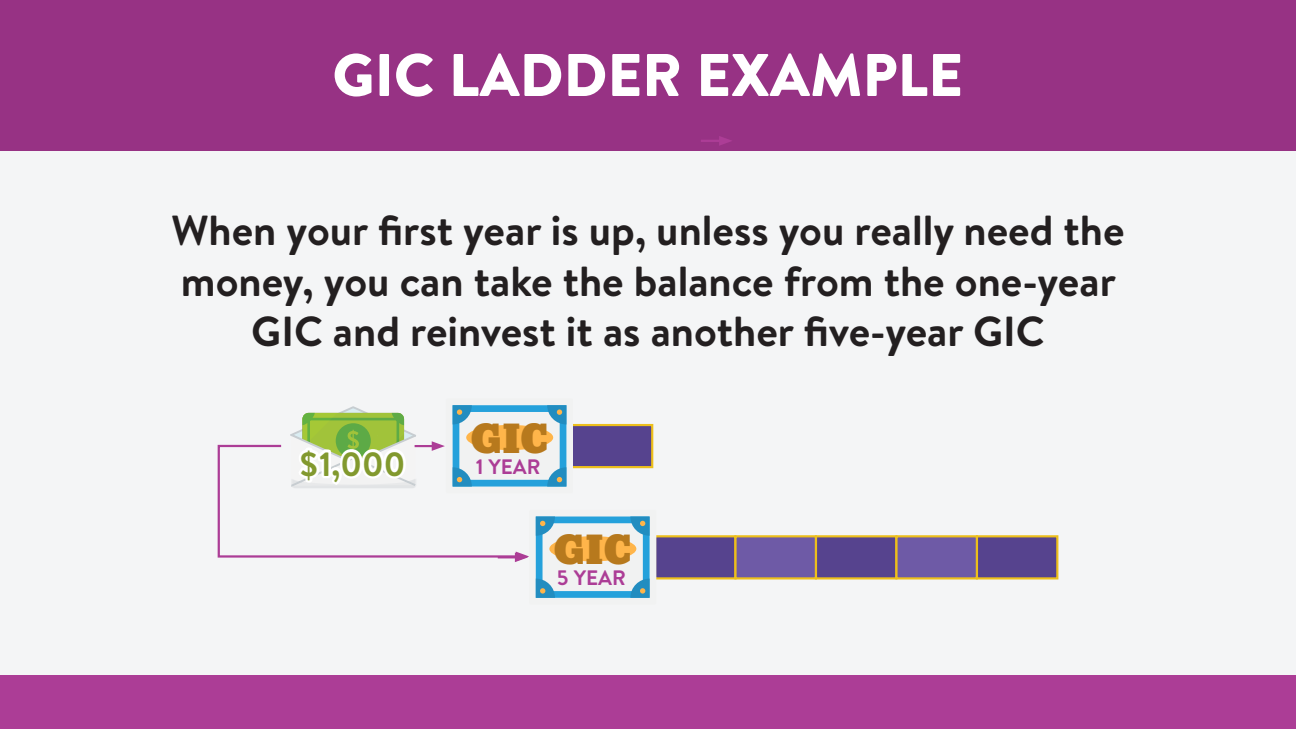
<style>
.page{position:relative;width:1296px;height:729px;background:#f4f5f6}
.page>*{position:absolute;margin:0;border:0;box-sizing:border-box;transform-origin:0 0}
.t1{font:900 60px "Brandon Text";color:#fff}
.t2{font:700 42px/50.4px "Brandon Text";color:#231f20;text-align:center}
.t3{font:36.9px "Bevan";letter-spacing:-.005em;color:#b7791d}
.t4{font:700 33.6px "Brandon Text";color:#82992e}
.t5{font:700 20.85px "Brandon Text";color:#ac3d96}
</style>
<div class="page">
<div style="left:0;top:675px;width:1296px;height:54px;background:#ac3d96"></div>
<div style="left:0;top:0;width:1296px;height:150px;background:#973284"></div>
<hr style="left:701px;top:140px;width:22px;height:2px;background:#ac3d96">
<svg style="left:719px;top:136px;width:13px;height:10px"></svg>
<svg style="left:650px;top:424px;width:3px;height:44px"></svg>
<div style="left:446px;top:398px;width:127px;height:95px;background:#f1f2f2;border-radius:2px"></div>
<div style="left:654px;top:535px;width:82px;height:45px;background:#56438e;border:2px solid #edbf1b"></div>
<div style="left:815px;top:535px;width:82px;height:45px;background:#56438e;border:2px solid #edbf1b"></div>
<div style="left:976px;top:535px;width:82px;height:45px;background:#56438e;border:2px solid #edbf1b"></div>
<div style="left:734px;top:535px;width:83px;height:45px;background:#6e5aa6;border:2px solid #edbf1b"></div>
<div style="left:895px;top:535px;width:83px;height:45px;background:#6e5aa6;border:2px solid #edbf1b"></div>
<div style="left:529px;top:510px;width:127px;height:95px;background:#f1f2f2;border-radius:2px"></div>
<svg style="left:217px;top:405px;width:433px;height:193px"></svg>
<h1 class="t1" style="left:332px;top:33px;width:632px">GIC LADDER EXAMPLE</h1>
<p class="t2" style="left:171px;top:205px;width:955px">When your first year is up, unless you really need the money, you can take the balance from the one-year<br>GIC and reinvest it as another five-year GIC</p>
<p class="t4" style="left:299px;top:441px;width:108px">$1,000</p>
<p class="t3" style="left:471px;top:410px;width:79px">GIC</p>
<p class="t5" style="left:476px;top:452px;width:66px">1 YEAR</p>
<p class="t3" style="left:554px;top:521px;width:79px">GIC</p>
<p class="t5" style="left:557px;top:563px;width:70px">5 YEAR</p>
</div>
